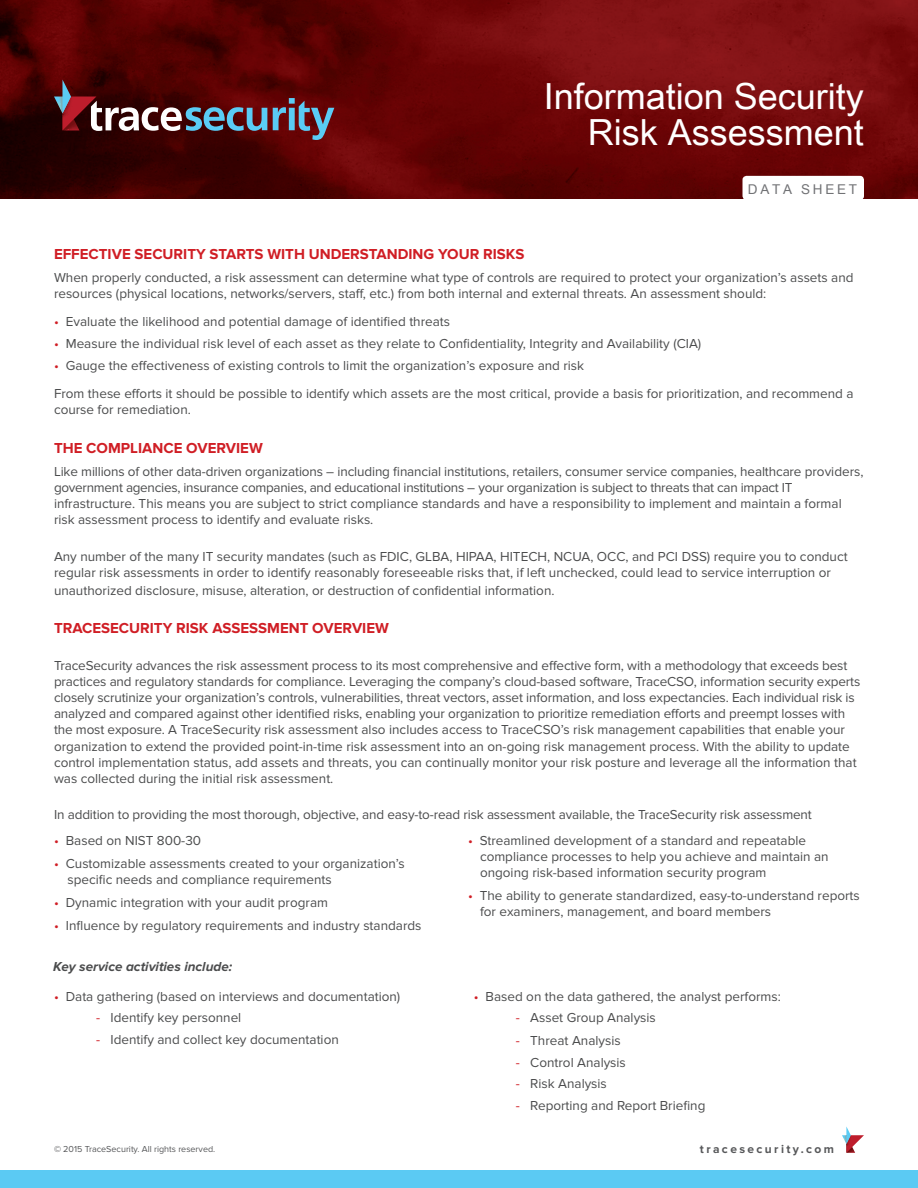
<style>
.page{position:relative;width:918px;height:1188px;background:#fff}
.page>*{position:absolute;margin:0;border:0;box-sizing:border-box;transform-origin:0 0}
.t1{font:36px/36px "Arial Unicode MS";color:#fff;text-align:right}
.t2{font:700 15px "Proxima Nova";color:#d01e25}
.t3{font:13.5px/16.2px "Proxima Nova";color:#4b4c4d}
.t4{font:italic 700 13.5px "Proxima Nova";color:#4b4c4d}
.t5{font:13.5px "Arial Unicode MS";letter-spacing:.2em;color:#717275}
.t6{font:700 12px "Proxima Nova";letter-spacing:.2em;color:#57585a}
.t7{font:9px "Proxima Nova";color:#57585a}
.s1{color:#d01e25}
.s2{font-weight:700}
</style>
<div class="page">
<div style="left:0;top:1171px;width:918px;height:17px;background:#5bcaf3"></div>
<img style="left:0;top:0;width:918px;height:198px">
<div style="left:743px;top:176px;width:121px;height:24px;background:#fff;border-radius:4px"></div>
<svg style="left:273px;top:98px;width:61px;height:42px;background:#634553"></svg>
<svg style="left:54px;top:80px;width:213px;height:51px;background:#613439"></svg>
<svg style="left:842px;top:1126px;width:22px;height:27px"></svg>
<p class="t1" style="left:544px;top:78px;width:322px">Information Security<br>Risk Assessment</p>
<p class="t5" style="left:748px;top:180px;width:111px">DATA SHEET</p>
<p class="t2" style="left:54px;top:245px;width:472px">EFFECTIVE SECURITY STARTS WITH UNDERSTANDING YOUR RISKS</p>
<p class="t3" style="left:54px;top:269px;width:801px">When properly conducted, a risk assessment can determine what type of controls are required to protect your organization’s assets and resources (physical locations, networks/servers, staff, etc.) from both internal and external threats. An assessment should:</p>
<p class="t3" style="left:54px;top:314px;width:398px"><span class="s1">•</span> Evaluate the likelihood and potential damage of identified threats</p>
<p class="t3" style="left:54px;top:336px;width:649px"><span class="s1">•</span> Measure the individual risk level of each asset as they relate to Confidentiality, Integrity and Availability (CIA)</p>
<p class="t3" style="left:54px;top:357px;width:532px"><span class="s1">•</span> Gauge the effectiveness of existing controls to limit the organization’s exposure and risk</p>
<p class="t3" style="left:54px;top:386px;width:801px">From these efforts it should be possible to identify which assets are the most critical, provide a basis for prioritization, and recommend a course for remediation.</p>
<p class="t2" style="left:54px;top:439px;width:210px">THE COMPLIANCE OVERVIEW</p>
<p class="t3" style="left:54px;top:463px;width:811px">Like millions of other data-driven organizations – including financial institutions, retailers, consumer service companies, healthcare providers, government agencies, insurance companies, and educational institutions – your organization is subject to threats that can impact IT infrastructure. This means you are subject to strict compliance standards and have a responsibility to implement and maintain a formal risk assessment process to identify and evaluate risks.</p>
<p class="t3" style="left:54px;top:548px;width:795px">Any number of the many IT security mandates (such as FDIC, GLBA, HIPAA, HITECH, NCUA, OCC, and PCI DSS) require you to conduct regular risk assessments in order to identify reasonably foreseeable risks that, if left unchecked, could lead to service interruption or</p>
<p class="t3" style="left:54px;top:583px;width:502px">unauthorized disclosure, misuse, alteration, or destruction of confidential information.</p>
<p class="t2" style="left:54px;top:620px;width:336px">TRACESECURITY RISK ASSESSMENT OVERVIEW</p>
<p class="t3" style="left:54px;top:657px;width:808px">TraceSecurity advances the risk assessment process to its most comprehensive and effective form, with a methodology that exceeds best practices and regulatory standards for compliance. Leveraging the company’s cloud-based software, TraceCSO, information security experts closely scrutinize your organization’s controls, vulnerabilities, threat vectors, asset information, and loss expectancies. Each individual risk is analyzed and compared against other identified risks, enabling your organization to prioritize remediation efforts and preempt losses with the most exposure. A TraceSecurity risk assessment also includes access to TraceCSO’s risk management capabilities that enable your organization to extend the provided point-in-time risk assessment into an on-going risk management process. With the ability to update control implementation status, add assets and threats, you can continually monitor your risk posture and leverage all the information that was collected during the initial risk assessment.</p>
<p class="t3" style="left:54px;top:807px;width:759px">In addition to providing the most thorough, objective, and easy-to-read risk assessment available, the TraceSecurity risk assessment</p>
<p class="t3" style="left:54px;top:832px;width:149px"><span class="s1">•</span> Based on NIST 800-30</p>
<p class="t3" style="left:68px;top:855px;width:339px;text-indent:-14px"><span class="s1">•</span> Customizable assessments created to your organization’s specific needs and compliance requirements</p>
<p class="t3" style="left:54px;top:894px;width:276px"><span class="s1">•</span> Dynamic integration with your audit program</p>
<p class="t3" style="left:54px;top:917px;width:369px"><span class="s1">•</span> Influence by regulatory requirements and industry standards</p>
<p class="t4" style="left:53px;top:958px;width:181px">Key service activities include:</p>
<p class="t3" style="left:54px;top:988px;width:348px"><span class="s1">•</span> Data gathering (based on interviews and documentation)</p>
<p class="t3" style="left:96px;top:1010px;width:147px"><span class="s1">-</span> Identify key personnel</p>
<p class="t3" style="left:96px;top:1031px;width:244px"><span class="s1">-</span> Identify and collect key documentation</p>
<p class="t3" style="left:480px;top:832px;width:350px;text-indent:-12px"><span class="s1">•</span> Streamlined development of a standard and repeatable compliance processes to help you achieve and maintain an ongoing risk-based information security program</p>
<p class="t3" style="left:480px;top:888px;width:381px;text-indent:-12px"><span class="s1">•</span> The ability to generate standardized, easy-to-understand reports for examiners, management, and board members</p>
<p class="t3" style="left:474px;top:988px;width:309px"><span class="s1">•</span> Based on the data gathered, the analyst performs:</p>
<p class="t3" style="left:516px;top:1010px;width:142px"><span class="s1">-</span> Asset Group Analysis</p>
<p class="t3" style="left:516px;top:1033px;width:106px"><span class="s1">-</span> Threat Analysis</p>
<p class="t3" style="left:516px;top:1054px;width:112px"><span class="s1">-</span> Control Analysis</p>
<p class="t3" style="left:516px;top:1076px;width:93px"><span class="s1">-</span> Risk Analysis</p>
<p class="t3" style="left:516px;top:1098px;width:191px"><span class="s1">-</span> Reporting and Report Briefing</p>
<p class="t7" style="left:54px;top:1144px;width:163px"><span class="s2">©</span> 2015 TraceSecurity. All rights reserved.</p>
<p class="t6" style="left:700px;top:1142px;width:136px">tracesecurity.com</p>
</div>
